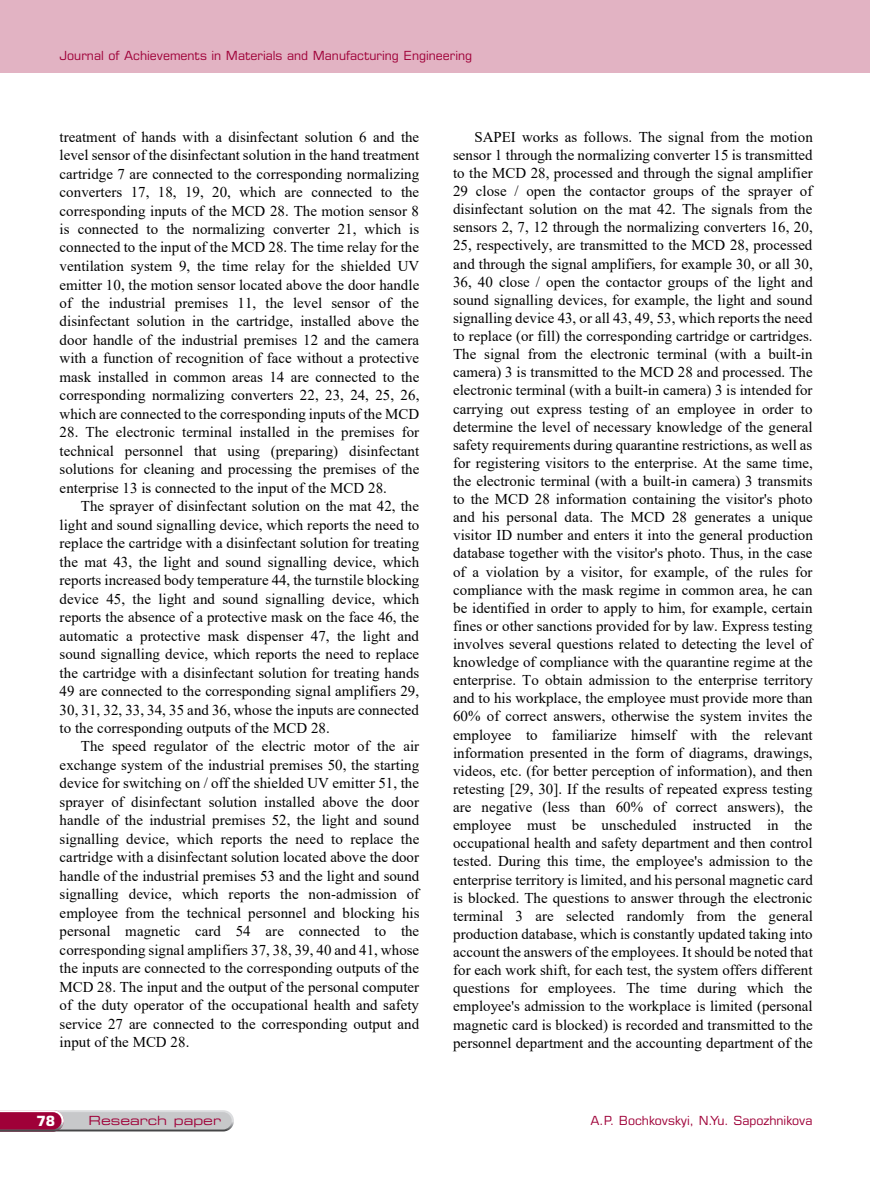
<style>
.page{position:relative;width:872px;height:1191px;background:#fff}
.page>*{position:absolute;margin:0;border:0;box-sizing:border-box;transform-origin:0 0}
.t1{font:15px/18.1px "Times New Roman";letter-spacing:.005em;color:#000;text-align:justify}
.t2{font:700 14.1px "Eurostile LT Pro";color:#fff}
.t3{font:12.6px "Eurostile LT Pro";color:#9f0038}
.t4{font:12.6px "Eurostile LT Pro Ex 2";color:#9f0038}
</style>
<div class="page">
<svg style="left:0;top:1110px;width:234px;height:21px;background:#b998a5"></svg>
<div style="left:0;top:0;width:870px;height:72px;background:#e2b3c3"></div>
<p class="t3" style="left:60px;top:48px;width:414px">Journal of Achievements in Materials and Manufacturing Engineering</p>
<p class="t1" style="left:60px;top:127px;width:361px">treatment of hands with a disinfectant solution 6 and the level sensor of the disinfectant solution in the hand treatment cartridge 7 are connected to the corresponding normalizing converters 17, 18, 19, 20, which are connected to the corresponding inputs of the MСD 28. The motion sensor 8 is connected to the normalizing converter 21, which is connected to the input of the MСD 28. The time relay for the ventilation system 9, the time relay for the shielded UV emitter 10, the motion sensor located above the door handle of the industrial premises 11, the level sensor of the disinfectant solution in the cartridge, installed above the door handle of the industrial premises 12 and the camera with a function of recognition of face without a protective mask installed in common areas 14 are connected to the corresponding normalizing converters 22, 23, 24, 25, 26, which are connected to the corresponding inputs of the MСD</p>
<p class="t1" style="left:60px;top:423px;width:361px">28. The electronic terminal installed in the premises for</p>
<p class="t1" style="left:60px;top:441px;width:361px">technical personnel that using (preparing) disinfectant</p>
<p class="t1" style="left:60px;top:460px;width:361px">solutions for cleaning and processing the premises of the</p>
<p class="t1" style="left:60px;top:478px;width:329px">enterprise 13 is connected to the input of the MСD 28.</p>
<p class="t1" style="left:81px;top:496px;width:340px">The sprayer of disinfectant solution on the mat 42, the</p>
<p class="t1" style="left:60px;top:515px;width:361px">light and sound signalling device, which reports the need to</p>
<p class="t1" style="left:60px;top:533px;width:361px">replace the cartridge with a disinfectant solution for treating</p>
<p class="t1" style="left:60px;top:552px;width:361px">the mat 43, the light and sound signalling device, which</p>
<p class="t1" style="left:60px;top:570px;width:361px">reports increased body temperature 44, the turnstile blocking</p>
<p class="t1" style="left:60px;top:589px;width:361px">device 45, the light and sound signalling device, which</p>
<p class="t1" style="left:60px;top:607px;width:361px">reports the absence of a protective mask on the face 46, the</p>
<p class="t1" style="left:60px;top:626px;width:361px">automatic a protective mask dispenser 47, the light and</p>
<p class="t1" style="left:60px;top:644px;width:361px">sound signalling device, which reports the need to replace</p>
<p class="t1" style="left:60px;top:663px;width:361px">the cartridge with a disinfectant solution for treating hands</p>
<p class="t1" style="left:60px;top:681px;width:361px">49 are connected to the corresponding signal amplifiers 29,</p>
<p class="t1" style="left:60px;top:700px;width:361px">30, 31, 32, 33, 34, 35 and 36, whose the inputs are connected</p>
<p class="t1" style="left:60px;top:718px;width:272px">to the corresponding outputs of the MСD 28.</p>
<p class="t1" style="left:81px;top:737px;width:340px">The speed regulator of the electric motor of the air</p>
<p class="t1" style="left:60px;top:755px;width:361px">exchange system of the industrial premises 50, the starting</p>
<p class="t1" style="left:60px;top:773px;width:361px">device for switching on / off the shielded UV emitter 51, the</p>
<p class="t1" style="left:60px;top:792px;width:361px">sprayer of disinfectant solution installed above the door</p>
<p class="t1" style="left:60px;top:810px;width:361px">handle of the industrial premises 52, the light and sound</p>
<p class="t1" style="left:60px;top:829px;width:361px">signalling device, which reports the need to replace the</p>
<p class="t1" style="left:60px;top:847px;width:361px">cartridge with a disinfectant solution located above the door</p>
<p class="t1" style="left:60px;top:866px;width:361px">handle of the industrial premises 53 and the light and sound</p>
<p class="t1" style="left:60px;top:884px;width:361px">signalling device, which reports the non-admission of</p>
<p class="t1" style="left:60px;top:903px;width:361px">employee from the technical personnel and blocking his</p>
<p class="t1" style="left:60px;top:921px;width:361px">personal magnetic card 54 are connected to the</p>
<p class="t1" style="left:60px;top:940px;width:361px">corresponding signal amplifiers 37, 38, 39, 40 and 41, whose</p>
<p class="t1" style="left:60px;top:958px;width:361px">the inputs are connected to the corresponding outputs of the</p>
<p class="t1" style="left:60px;top:977px;width:361px">MСD 28. The input and the output of the personal computer</p>
<p class="t1" style="left:60px;top:995px;width:361px">of the duty operator of the occupational health and safety</p>
<p class="t1" style="left:60px;top:1014px;width:361px">service 27 are connected to the corresponding output and</p>
<p class="t1" style="left:60px;top:1032px;width:131px">input of the MСD 28.</p>
<p class="t2" style="left:36px;top:1112px;width:20px">78</p>
<p class="t4" style="left:88px;top:1112px;width:134px">Research paper</p>
<p class="t1" style="left:453px;top:127px;width:361px;text-indent:21px">SAPEI works as follows. The signal from the motion sensor 1 through the normalizing converter 15 is transmitted to the MCD 28, processed and through the signal amplifier 29 close / open the contactor groups of the sprayer of disinfectant solution on the mat 42. The signals from the sensors 2, 7, 12 through the normalizing converters 16, 20, 25, respectively, are transmitted to the MCD 28, processed and through the signal amplifiers, for example 30, or all 30, 36, 40 close / open the contactor groups of the light and sound signalling devices, for example, the light and sound signalling device 43, or all 43, 49, 53, which reports the need to replace (or fill) the corresponding cartridge or cartridges.<br>The signal from the electronic terminal (with a built-in camera) 3 is transmitted to the MСD 28 and processed. The electronic terminal (with a built-in camera) 3 is intended for carrying out express testing of an employee in order to determine the level of necessary knowledge of the general safety requirements during quarantine restrictions, as well as for registering visitors to the enterprise. At the same time, the electronic terminal (with a built-in camera) 3 transmits to the MСD 28 information containing the visitor's photo and his personal data. The MСD 28 generates a unique visitor ID number and enters it into the general production database together with the visitor's photo. Thus, in the case of a violation by a visitor, for example, of the rules for compliance with the mask regime in common area, he can be identified in order to apply to him, for example, certain fines or other sanctions provided for by law. Express testing involves several questions related to detecting the level of knowledge of compliance with the quarantine regime at the enterprise. To obtain admission to the enterprise territory and to his workplace, the employee must provide more than 60% of correct answers, otherwise the system invites the employee to familiarize himself with the relevant information presented in the form of diagrams, drawings, videos, etc. (for better perception of information), and then retesting [29, 30]. If the results of repeated express testing are negative (less than 60% of correct answers), the employee must be unscheduled instructed in the occupational health and safety department and then control tested. During this time, the employee's admission to the enterprise territory is limited, and his personal magnetic card is blocked. The questions to answer through the electronic terminal 3 are selected randomly from the general production database, which is constantly updated taking into account the answers of the employees. It should be noted that for each work shift, for each test, the system offers different questions for employees. The time during which the employee's admission to the workplace is limited (personal magnetic card is blocked) is recorded and transmitted to the personnel department and the accounting department of the</p>
<p class="t3" style="left:590px;top:1113px;width:223px">A.P. Bochkovskyi, N.Yu. Sapozhnikova</p>
</div>
